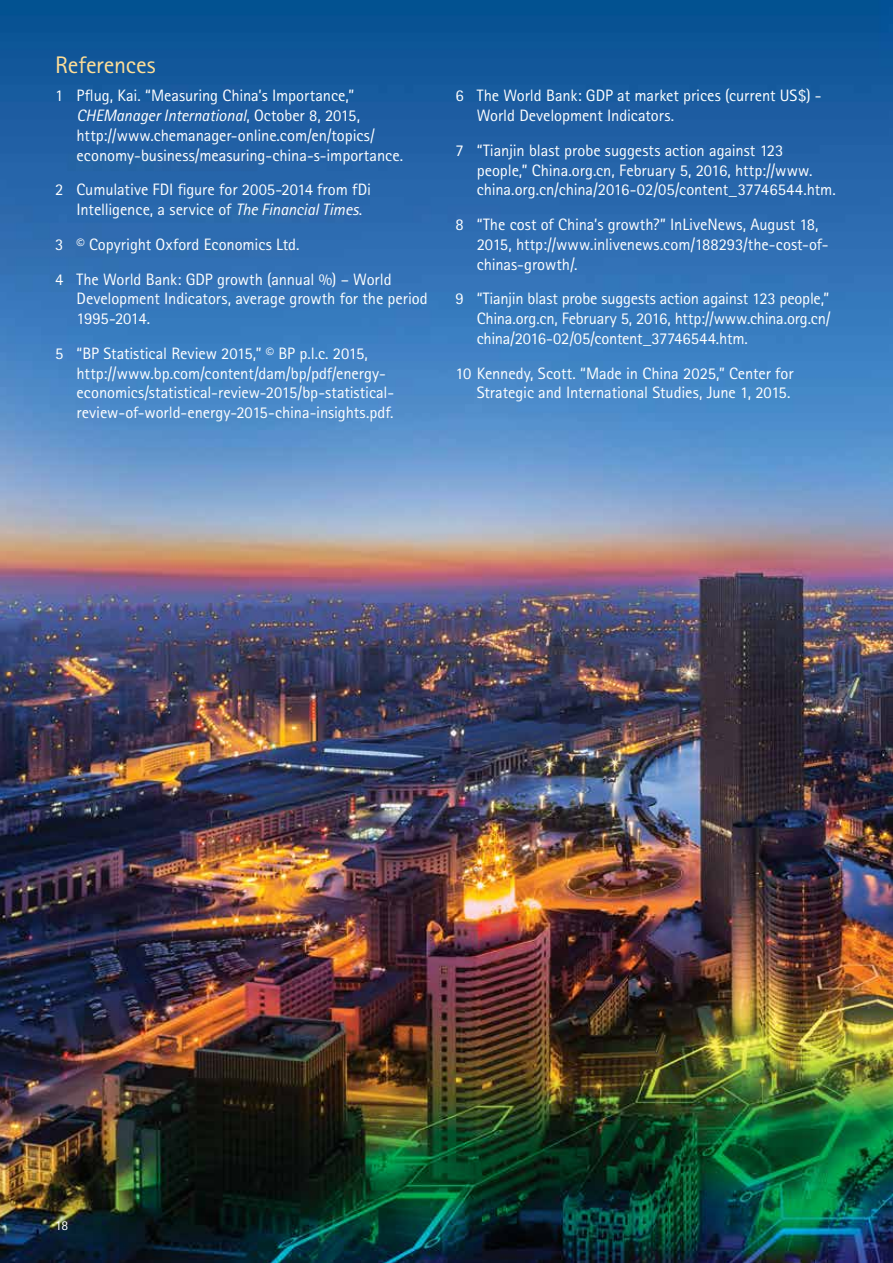
<style>
.page{position:relative;width:893px;height:1263px;background:#fff}
.page>*{position:absolute;margin:0;border:0;box-sizing:border-box;transform-origin:0 0}
.t1{font:24px "Rotis Sans Seriffor ACN";letter-spacing:-.005em;color:#ffde97}
.t2{font:16.5px/19.8px "Rotis Sans Seriffor ACN";letter-spacing:-.005em;color:#fff}
.t3{font:13.5px "Rotis Sans Seriffor ACN";color:#fff}
.s1{font-style:italic}
</style>
<div class="page">
<img style="left:0;top:0;width:893px;height:1263px">
<h1 class="t1" style="left:55px;top:50px;width:102px">References</h1>
<p class="t2" style="left:77px;top:86px;width:328px;text-indent:-21px">1 Pflug, Kai. “Measuring China’s Importance,” <span class="s1">CHEManager International</span>, October 8, 2015, http://www.chemanager-online.com/en/topics/ economy-business/measuring-china-s-importance.</p>
<p class="t2" style="left:77px;top:180px;width:296px;text-indent:-21px">2 Cumulative FDI figure for 2005-2014 from fDi<br>Intelligence, a service of <span class="s1">The Financial Times</span>.</p>
<p class="t2" style="left:55px;top:227px;width:338px;line-height:34.7px">3 © Copyright Oxford Economics Ltd.<br>4 The World Bank: GDP growth (annual %) – World</p>
<p class="t2" style="left:77px;top:289px;width:353px">Development Indicators, average growth for the period<br>1995-2014.</p>
<p class="t2" style="left:77px;top:343px;width:319px;text-indent:-21px">5 “BP Statistical Review 2015,” © BP p.l.c. 2015, http://www.bp.com/content/dam/bp/pdf/energy&shy;economics/statistical-review-2015/bp-statistical&shy;review-of-world-energy-2015-china-insights.pdf.</p>
<p class="t2" style="left:477px;top:86px;width:346px;text-indent:-21px">6 The World Bank: GDP at market prices (current US$) -<br>World Development Indicators.</p>
<p class="t2" style="left:477px;top:140px;width:361px;text-indent:-21px">7 “Tianjin blast probe suggests action against 123 people,” China.org.cn, February 5, 2016, http://www. china.org.cn/china/2016-02/05/content_37746544.htm.</p>
<p class="t2" style="left:477px;top:215px;width:353px;text-indent:-21px">8 “The cost of China’s growth?” InLiveNews, August 18,<br>2015, http://www.inlivenews.com/188293/the-cost-of&shy;chinas-growth/.</p>
<p class="t2" style="left:477px;top:289px;width:355px;text-align:justify;text-indent:-21px">9 “Tianjin blast probe suggests action against 123 people,” China.org.cn, February 5, 2016, http://www.china.org.cn/ china/2016-02/05/content_37746544.htm.</p>
<p class="t2" style="left:455px;top:363px;width:340px;text-align:right">10 Kennedy, Scott. “Made in China 2025,” Center for<br>Strategic and International Studies, June 1, 2015.</p>
<p class="t3" style="left:55px;top:1217px;width:14px">18</p>
</div>
